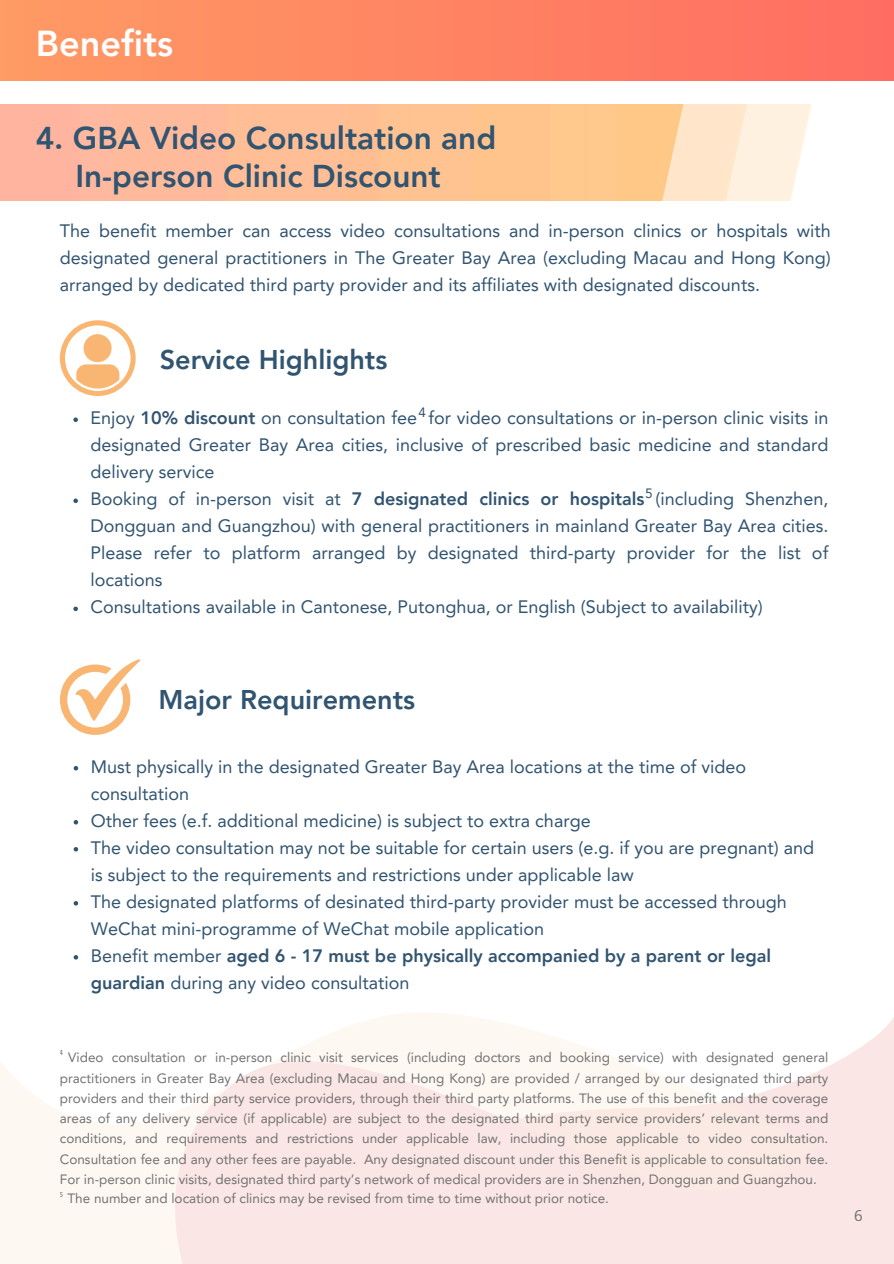
<style>
.page{position:relative;width:894px;height:1264px;background:#fff}
.page>*{position:absolute;margin:0;border:0;box-sizing:border-box;transform-origin:0 0}
.t1{font:800 36px "Avenir LT Pro";color:#fff}
.t2{font:800 31.5px/37.8px "Avenir LT Pro";color:#315470;text-align:center}
.t3{font:800 27px "Avenir LT Pro";color:#315470}
.t4{font:18px/27px "Avenir LT Pro";color:#315470}
.t5{font:15px "Noto Sans";color:#737373}
.t6{font:13.5px "Avenir LT Pro";color:#737373}
.t7{font:13.5px "Avenir LT Pro";color:#315470}
.t8{font:7.2px "Avenir LT Pro";color:#737373}
.s1{font-weight:800}
</style>
<div class="page">
<svg style="left:0;top:1062px;width:134px;height:201px;fill:#fef8f3"></svg>
<svg style="left:134px;top:1012px;width:759px;height:251px;fill:#fae6e4"></svg>
<svg style="left:73px;top:417px;width:5px;height:5px"></svg>
<svg style="left:73px;top:498px;width:5px;height:5px"></svg>
<svg style="left:73px;top:606px;width:5px;height:5px"></svg>
<svg style="left:60px;top:320px;width:75px;height:75px"></svg>
<svg style="left:74px;top:766px;width:4px;height:4px"></svg>
<svg style="left:74px;top:820px;width:4px;height:4px"></svg>
<svg style="left:74px;top:847px;width:4px;height:4px"></svg>
<svg style="left:74px;top:901px;width:4px;height:4px"></svg>
<svg style="left:74px;top:955px;width:4px;height:4px"></svg>
<svg style="left:60px;top:659px;width:80px;height:75px"></svg>
<div style="left:0;top:0;width:893px;height:81px;background:linear-gradient(to right,#ff9b64,#ff6d62)"></div>
<h1 class="t1" style="left:36px;top:28px;width:139px">Benefits</h1>
<h2 class="t2" style="left:36px;top:122px;width:462px">4. GBA Video Consultation and<br>In-person Clinic Discount</h2>
<p class="t4" style="left:60px;top:219px;width:772px;text-align:justify">The benefit member can access video consultations and in-person clinics or hospitals with designated general practitioners in The Greater Bay Area (excluding Macau and Hong Kong) arranged by dedicated third party provider and its affiliates with designated discounts.</p>
<h3 class="t3" style="left:160px;top:349px;width:229px">Service Highlights</h3>
<p class="t7" style="left:418px;top:407px;width:9px">4</p>
<p class="t4" style="left:90px;top:406px;width:739px">Enjoy <span class="s1">10% discount</span> on consultation fee for video consultations or in-person clinic visits in designated Greater Bay Area cities, inclusive of prescribed basic medicine and standard delivery service<br>Booking of in-person visit at <span class="s1">7 designated clinics or hospitals</span> (including Shenzhen, Dongguan and Guangzhou) with general practitioners in mainland Greater Bay Area cities.<br>Please refer to platform arranged by designated third-party provider for the list of locations<br>Consultations available in Cantonese, Putonghua, or English (Subject to availability)</p>
<p class="t7" style="left:645px;top:487px;width:9px">5</p>
<h3 class="t3" style="left:158px;top:688px;width:258px">Major Requirements</h3>
<p class="t4" style="left:91px;top:754px;width:724px">Must physically in the designated Greater Bay Area locations at the time of video consultation<br>Other fees (e.f. additional medicine) is subject to extra charge<br>The video consultation may not be suitable for certain users (e.g. if you are pregnant) and is subject to the requirements and restrictions under applicable law<br>The designated platforms of desinated third-party provider must be accessed through WeChat mini-programme of WeChat mobile application<br>Benefit member <span class="s1">aged 6 - 17 must be physically accompanied by a parent or legal guardian</span> during any video consultation</p>
<p class="t8" style="left:60px;top:1049px;width:6px">4</p>
<p class="t6" style="left:68px;top:1052px;width:761px">Video consultation or in-person clinic visit services (including doctors and booking service) with designated general</p>
<p class="t6" style="left:60px;top:1072px;width:769px">practitioners in Greater Bay Area (excluding Macau and Hong Kong) are provided / arranged by our designated third party</p>
<p class="t6" style="left:60px;top:1092px;width:769px">providers and their third party service providers, through their third party platforms. The use of this benefit and the coverage</p>
<p class="t6" style="left:60px;top:1112px;width:769px">areas of any delivery service (if applicable) are subject to the designated third party service providers’ relevant terms and</p>
<p class="t6" style="left:60px;top:1133px;width:769px">conditions, and requirements and restrictions under applicable law, including those applicable to video consultation.</p>
<p class="t6" style="left:60px;top:1153px;width:769px">Consultation fee and any other fees are payable. Any designated discount under this Benefit is applicable to consultation fee.</p>
<p class="t6" style="left:60px;top:1173px;width:758px">For in-person clinic visits, designated third party’s network of medical providers are in Shenzhen, Dongguan and Guangzhou.</p>
<p class="t6" style="left:67px;top:1193px;width:543px">The number and location of clinics may be revised from time to time without prior notice.</p>
<p class="t8" style="left:60px;top:1191px;width:6px">5</p>
<p class="t5" style="left:853px;top:1204px;width:10px">6</p>
</div>
